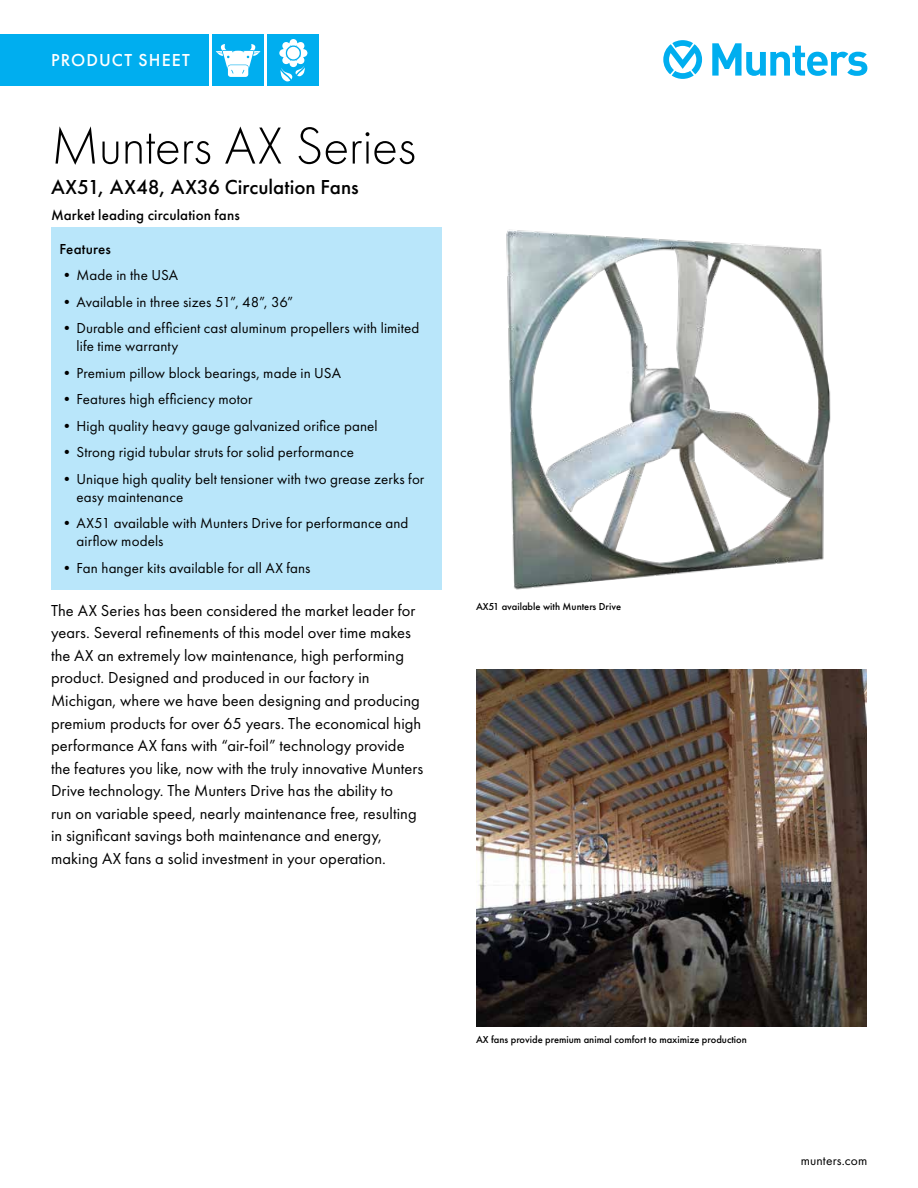
<style>
.page{position:relative;width:918px;height:1188px;background:#fff}
.page>*{position:absolute;margin:0;border:0;box-sizing:border-box;transform-origin:0 0}
.t1{font:54px "Futura PT Light";letter-spacing:-.01em;color:#000}
.t2{font:21px "Futura PT Medium";color:#000}
.t3{font:18px "Futura PT Medium";letter-spacing:.065em;color:#fff}
.t4{font:16.5px/22.5px "Futura PT";letter-spacing:.005em;color:#000}
.t5{font:15px/18px "Futura PT";letter-spacing:.005em;color:#000}
.t6{font:15px "Futura PT Medium";letter-spacing:.01em;color:#000}
.t7{font:13.5px "Futura PT";letter-spacing:.01em;color:#000}
.t8{font:10.5px "Futura PT Medium";color:#000}
</style>
<div class="page">
<div style="left:0;top:34px;width:208px;height:51px;background:#00aeef"></div>
<svg style="left:712px;top:43px;width:155px;height:33px"></svg>
<svg style="left:663px;top:40px;width:39px;height:39px"></svg>
<div style="left:213px;top:34px;width:51px;height:51px;background:#00aeef"></div>
<svg style="left:216px;top:44px;width:44px;height:33px"></svg>
<div style="left:51px;top:227px;width:391px;height:363px;background:#b9e6fa"></div>
<div style="left:268px;top:34px;width:51px;height:51px;background:#00aeef"></div>
<svg style="left:279px;top:39px;width:29px;height:43px"></svg>
<img style="left:506px;top:229px;width:325px;height:361px">
<img style="left:476px;top:670px;width:391px;height:357px">
<p class="t3" style="left:51px;top:49px;width:140px">PRODUCT SHEET</p>
<h1 class="t1" style="left:51px;top:115px;width:366px">Munters AX Series</h1>
<p class="t2" style="left:51px;top:174px;width:309px">AX51, AX48, AX36 Circulation Fans</p>
<p class="t6" style="left:51px;top:206px;width:190px">Market leading circulation fans</p>
<p class="t6" style="left:60px;top:240px;width:53px">Features</p>
<p class="t5" style="left:60px;top:266px;width:120px">•Made in the USA</p>
<p class="t5" style="left:60px;top:293px;width:235px">•Available in three sizes 51”, 48”, 36”</p>
<p class="t5" style="left:77px;top:319px;width:344px;text-indent:-17px">•Durable and efficient cast aluminum propellers with limited life time warranty</p>
<p class="t5" style="left:60px;top:364px;width:283px">•Premium pillow block bearings, made in USA</p>
<p class="t5" style="left:60px;top:390px;width:195px">•Features high efficiency motor</p>
<p class="t5" style="left:60px;top:417px;width:320px">•High quality heavy gauge galvanized orifice panel</p>
<p class="t5" style="left:60px;top:443px;width:296px">•Strong rigid tubular struts for solid performance</p>
<p class="t5" style="left:77px;top:470px;width:349px;text-indent:-17px">•Unique high quality belt tensioner with two grease zerks for easy maintenance</p>
<p class="t5" style="left:77px;top:514px;width:333px;text-indent:-17px">•AX51 available with Munters Drive for performance and airflow models</p>
<p class="t5" style="left:60px;top:559px;width:253px">•Fan hanger kits available for all AX fans</p>
<p class="t4" style="left:51px;top:599px;width:374px">The AX Series has been considered the market leader for years. Several refinements of this model over time makes the AX an extremely low maintenance, high performing product. Designed and produced in our factory in Michigan, where we have been designing and producing premium products for over 65 years. The economical high performance AX fans with “air-foil” technology provide the features you like, now with the truly innovative Munters Drive technology. The Munters Drive has the ability to<br>run on variable speed, nearly maintenance free, resulting in significant savings both maintenance and energy, making AX fans a solid investment in your operation.</p>
<p class="t8" style="left:476px;top:600px;width:147px">AX51 available with Munters Drive</p>
<p class="t8" style="left:476px;top:1033px;width:272px">AX fans provide premium animal comfort to maximize production</p>
<p class="t7" style="left:801px;top:1153px;width:68px">munters.com</p>
</div>
